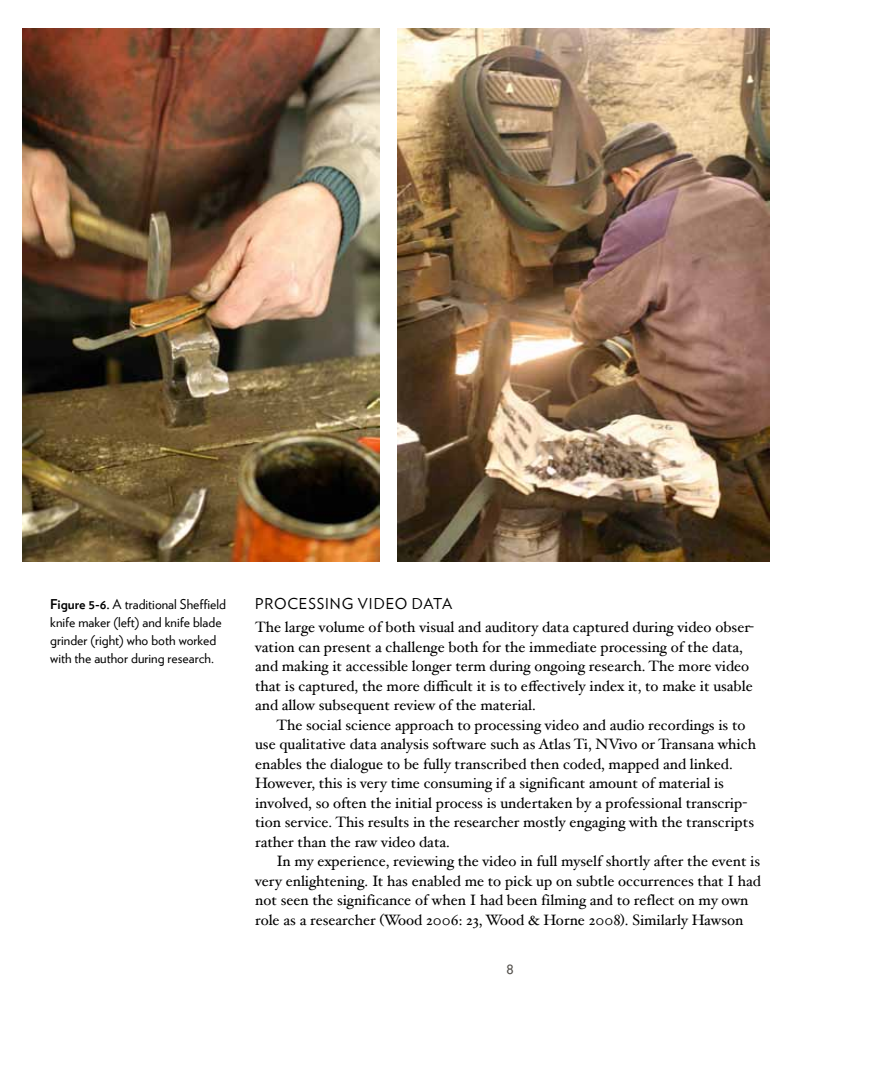
<style>
.page{position:relative;width:893px;height:1076px;background:#fff}
.page>*{position:absolute;margin:0;border:0;box-sizing:border-box;transform-origin:0 0}
.t1{font:16.5px "Verlag";color:#53504c}
.t2{font:15px/19.5px "Hoefler Text";color:#000}
.t3{font:15px "Verlag";letter-spacing:.06em;color:#000}
.t4{font:13.5px/18px "Verlag";color:#000}
.s1{font-weight:700}
</style>
<div class="page">
<img style="left:22px;top:28px;width:357px;height:533px">
<img style="left:398px;top:28px;width:371px;height:533px">
<p class="t4" style="left:50px;top:594px;width:177px"><span class="s1">Figure 5-6.</span> A traditional Sheffield knife maker (left) and knife blade grinder (right) who both worked with the author during research.</p>
<p class="t3" style="left:255px;top:592px;width:113px">Processi ng vid</p>
<p class="t3" style="left:386px;top:592px;width:68px">eo data</p>
<p class="t2" style="left:255px;top:617px;width:500px">The large volume of both visual and auditory data captured during video obser&shy;vation can present a challenge both for the immediate processing of the data, and making it accessible longer term during ongoing research. The more video that is captured, the more difficult it is to effectively index it, to make it usable and allow subsequent review of the material.</p>
<p class="t2" style="left:255px;top:714px;width:502px;text-indent:21px">The social science approach to processing video and audio recordings is to use qualitative data analysis software such as Atlas Ti, NVivo or Transana which enables the dialogue to be fully transcribed then coded, mapped and linked.<br>However, this is very time consuming if a significant amount of material is involved, so often the initial process is undertaken by a professional transcrip&shy;tion service. This results in the researcher mostly engaging with the transcripts rather than the raw video data.</p>
<p class="t2" style="left:255px;top:851px;width:507px;text-indent:21px">In my experience, reviewing the video in full myself shortly after the event is very enlightening. It has enabled me to pick up on subtle occurrences that I had not seen the significance of when I had been filming and to reflect on my own role as a researcher (Wood 2006: 23, Wood &amp; Horne 2008). Similarly Hawson</p>
<p class="t1" style="left:506px;top:956px;width:9px">8</p>
</div>
